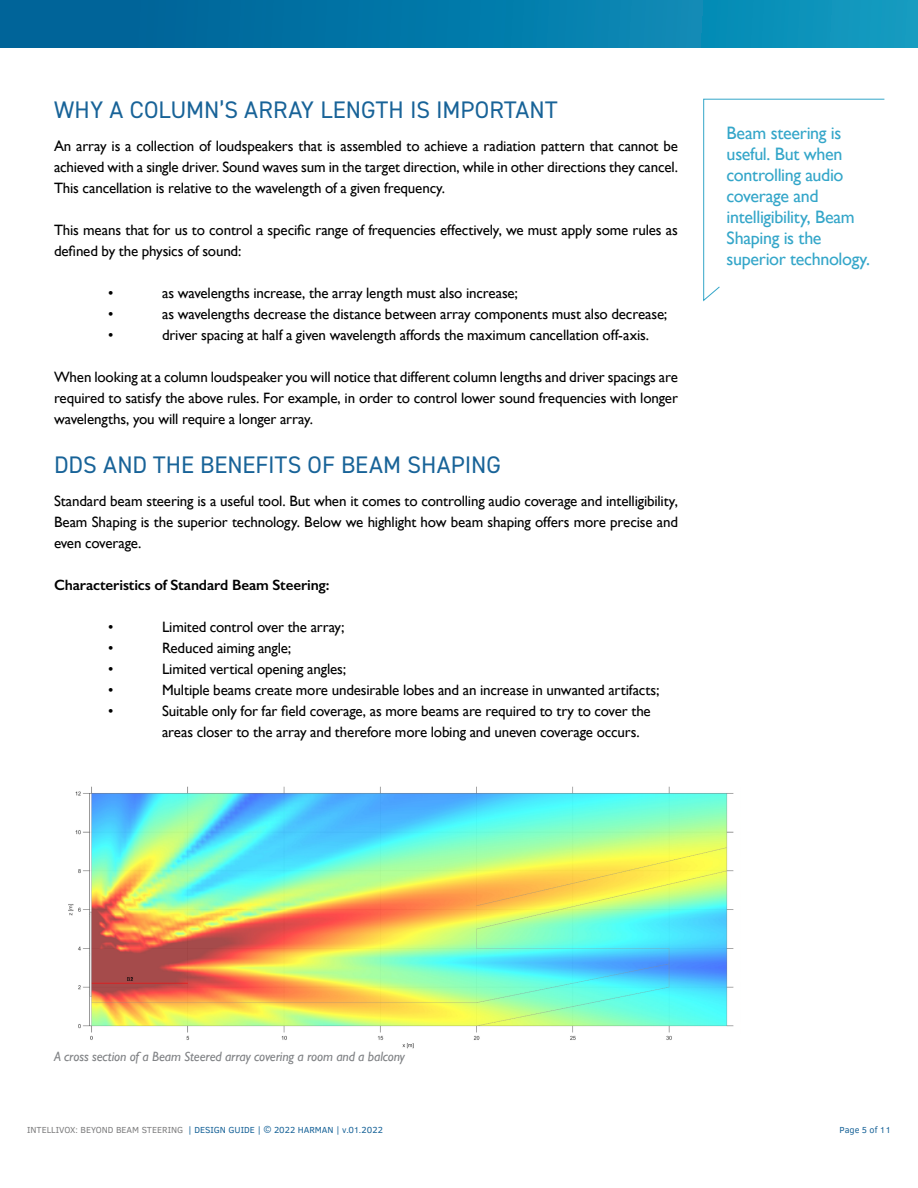
<style>
.page{position:relative;width:918px;height:1188px;background:#fff}
.page>*{position:absolute;margin:0;border:0;box-sizing:border-box;transform-origin:0 0}
.t1{font:24px "DIN2014";color:#186398}
.SIDEBAR_QUOTE{font:18px/21px "Gill Sans";letter-spacing:-.02em;color:#34a6c9}
.BODY{font:15px/21px "Gill Sans";letter-spacing:-.01em;color:#000;text-align:justify}
.BODY-2{font:600 15px "Gill Sans";letter-spacing:-.005em;color:#000}
.BODY-3{font:italic 13.5px "Gill Sans";letter-spacing:-.01em;color:#808285}
.t2{font:9px "Clear Sans";color:#186398}
.s1{color:#7e7e7f}
</style>
<div class="page">
<div style="left:0;top:0;width:918px;height:48px;background:linear-gradient(to right,#005d94,#0f9ac0)"></div>
<img style="left:68px;top:786px;width:666px;height:263px">
<svg style="left:703px;top:99px;width:182px;height:202px"></svg>
<p class="t1" style="left:54px;top:94px;width:505px">WHY A COLUMN’S ARRAY LENGTH IS IMPORTANT</p>
<p class="BODY" style="left:54px;top:135px;width:626px">An array is a collection of loudspeakers that is assembled to achieve a radiation pattern that cannot be achieved with a single driver. Sound waves sum in the target direction, while in other directions they cancel.<br>This cancellation is relative to the wavelength of a given frequency.</p>
<p class="BODY" style="left:54px;top:219px;width:626px">This means that for us to control a specific range of frequencies effectively, we must apply some rules as defined by the physics of sound:</p>
<p class="BODY" style="left:108px;top:282px;width:7px">•</p>
<p class="BODY" style="left:162px;top:282px;width:358px">as wavelengths increase, the array length must also increase;</p>
<p class="BODY" style="left:108px;top:303px;width:7px">•</p>
<p class="BODY" style="left:162px;top:303px;width:507px">as wavelengths decrease the distance between array components must also decrease;</p>
<p class="BODY" style="left:108px;top:324px;width:7px">•</p>
<p class="BODY" style="left:162px;top:324px;width:489px">driver spacing at half a given wavelength affords the maximum cancellation off-axis.</p>
<p class="BODY" style="left:54px;top:366px;width:625px">When looking at a column loudspeaker you will notice that different column lengths and driver spacings are required to satisfy the above rules. For example, in order to control lower sound frequencies with longer wavelengths, you will require a longer array.</p>
<p class="t1" style="left:54px;top:450px;width:448px">DDS AND THE BENEFITS OF BEAM SHAPING</p>
<p class="BODY" style="left:54px;top:491px;width:625px">Standard beam steering is a useful tool. But when it comes to controlling audio coverage and intelligibility, Beam Shaping is the superior technology. Below we highlight how beam shaping offers more precise and even coverage.</p>
<p class="BODY-2" style="left:54px;top:576px;width:277px">Characteristics of Standard Beam Steering:</p>
<p class="BODY" style="left:108px;top:617px;width:7px">•</p>
<p class="BODY" style="left:162px;top:617px;width:184px">Limited control over the array;</p>
<p class="BODY" style="left:108px;top:638px;width:7px">•</p>
<p class="BODY" style="left:162px;top:638px;width:131px">Reduced aiming angle;</p>
<p class="BODY" style="left:108px;top:659px;width:7px">•</p>
<p class="BODY" style="left:162px;top:659px;width:186px">Limited vertical opening angles;</p>
<p class="BODY" style="left:108px;top:680px;width:7px">•</p>
<p class="BODY" style="left:162px;top:680px;width:499px">Multiple beams create more undesirable lobes and an increase in unwanted artifacts;</p>
<p class="BODY" style="left:108px;top:701px;width:7px">•</p>
<p class="BODY" style="left:162px;top:701px;width:490px">Suitable only for far field coverage, as more beams are required to try to cover the areas closer to the array and therefore more lobing and uneven coverage occurs.</p>
<p class="SIDEBAR_QUOTE" style="left:727px;top:122px;width:145px">Beam steering is useful. But when controlling audio coverage and intelligibility, Beam<br>Shaping is the superior technology.</p>
<p class="BODY-3" style="left:54px;top:1049px;width:353px">A cross section of a Beam Steered array covering a room and a balcony</p>
<p class="t2" style="left:27px;top:1124px;width:358px"><span class="s1">INTELLIVOX: BEYOND BEAM STEERING</span> | DESIGN GUIDE | © 2022 HARMAN | v.01.2022</p>
<p class="t2" style="left:840px;top:1124px;width:53px">Page 5 of 11</p>
</div>
